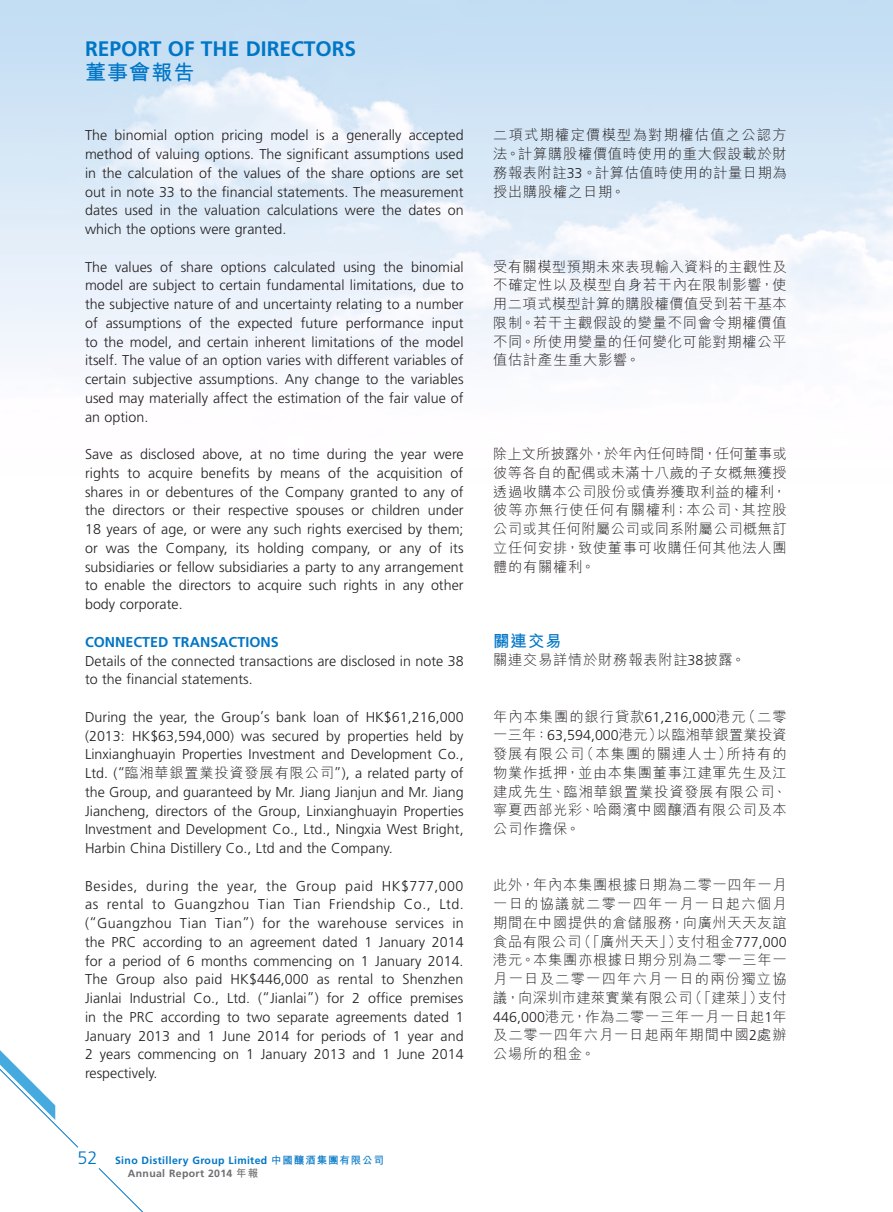
<style>
.page{position:relative;width:893px;height:1212px;background:#fff}
.page>*{position:absolute;margin:0;border:0;box-sizing:border-box;transform-origin:0 0}
.t1{font:700 21px "Frutiger LT Std";color:#0076c7}
.t2{font:700 21px "M Hei HK";letter-spacing:.055em;color:#0076c7}
.t3{font:300 18px "Frutiger LT Std";color:#0076c7}
.C_Heading_1{font:700 16.5px "M Hei HK";color:#0076c7}
.Body_Text{font:300 14.25px/18.8px "Frutiger LT Std";letter-spacing:.005em;color:#231f20;text-align:justify}
.C_Body_Text{font:300 14.25px/18.8px "M Hei HK";letter-spacing:.05em;color:#231f20;text-align:justify}
.Heading_1{font:700 14.25px "Frutiger LT Std";letter-spacing:.005em;color:#0076c7}
.t4{font:700 10.5px/12.8px "Frutiger LT Std";letter-spacing:.035em;color:#0076c7}
.s1{font-family:"M Hei HK"}
.s2{color:#6c6d70}
.s3{font-family:"M Hei HK";color:#6c6d70}
.s4{font-family:"Frutiger LT Std"}
</style>
<div class="page">
<svg style="left:0;top:1050px;width:79px;height:98px"></svg>
<svg style="left:98px;top:1168px;width:46px;height:44px"></svg>
<h1 class="t1" style="left:85px;top:36px;width:273px">REPORT OF THE DIRECTORS</h1>
<h1 class="t2" style="left:85px;top:57px;width:111px">董事會報告</h1>
<p class="Body_Text" style="left:85px;top:126px;width:380px">The binomial option pricing model is a generally accepted method of valuing options. The significant assumptions used in the calculation of the values of the share options are set out in note 33 to the financial statements. The measurement dates used in the valuation calculations were the dates on which the options were granted.</p>
<p class="Body_Text" style="left:85px;top:258px;width:380px">The values of share options calculated using the binomial model are subject to certain fundamental limitations, due to the subjective nature of and uncertainty relating to a number of assumptions of the expected future performance input to the model, and certain inherent limitations of the model itself. The value of an option varies with different variables of certain subjective assumptions. Any change to the variables used may materially affect the estimation of the fair value of an option.</p>
<p class="Body_Text" style="left:85px;top:445px;width:380px">Save as disclosed above, at no time during the year were rights to acquire benefits by means of the acquisition of shares in or debentures of the Company granted to any of the directors or their respective spouses or children under 18 years of age, or were any such rights exercised by them; or was the Company, its holding company, or any of its subsidiaries or fellow subsidiaries a party to any arrangement to enable the directors to acquire such rights in any other body corporate.</p>
<p class="Heading_1" style="left:85px;top:633px;width:195px">CONNECTED TRANSACTIONS</p>
<p class="Body_Text" style="left:85px;top:651px;width:380px">Details of the connected transactions are disclosed in note 38 to the financial statements.</p>
<p class="Body_Text" style="left:85px;top:708px;width:380px">During the year, the Group’s bank loan of HK$61,216,000 (2013: HK$63,594,000) was secured by properties held by Linxianghuayin Properties Investment and Development Co., Ltd. (“<span class="s1">臨湘華銀置業投資發展有限公司</span>”), a related party of the Group, and guaranteed by Mr. Jiang Jianjun and Mr. Jiang Jiancheng, directors of the Group, Linxianghuayin Properties Investment and Development Co., Ltd., Ningxia West Bright, Harbin China Distillery Co., Ltd and the Company.</p>
<p class="Body_Text" style="left:85px;top:876px;width:380px">Besides, during the year, the Group paid HK$777,000 as rental to Guangzhou Tian Tian Friendship Co., Ltd. (“Guangzhou Tian Tian”) for the warehouse services in the PRC according to an agreement dated 1 January 2014 for a period of 6 months commencing on 1 January 2014.<br>The Group also paid HK$446,000 as rental to Shenzhen Jianlai Industrial Co., Ltd. (“Jianlai”) for 2 office premises in the PRC according to two separate agreements dated 1<br>January 2013 and 1 June 2014 for periods of 1 year and 2 years commencing on 1 January 2013 and 1 June 2014 respectively.</p>
<p class="t3" style="left:77px;top:1147px;width:22px">52</p>
<p class="t4" style="left:128px;top:1154px;width:258px;text-indent:-13px">Sino Distillery Group Limited <span class="s1">中國釀酒集團有限公司<br></span><span class="s2">Annual Report 2014</span> <span class="s3">年報</span></p>
<p class="C_Body_Text" style="left:493px;top:125px;width:295px">二項式期權定價模型為對期權估值之公認方法。計算購股權價值時使用的重大假設載於財務報表附註<span class="s4">33</span>。計算估值時使用的計量日期為授出購股權之日期。</p>
<p class="C_Body_Text" style="left:493px;top:257px;width:295px">受有關模型預期未來表現輸入資料的主觀性及不確定性以及模型自身若干內在限制影響，使用二項式模型計算的購股權價值受到若干基本限制。若干主觀假設的變量不同會令期權價值不同。所使用變量的任何變化可能對期權公平值估計產生重大影響。</p>
<p class="C_Body_Text" style="left:493px;top:444px;width:295px">除上文所披露外，於年內任何時間，任何董事或彼等各自的配偶或未滿十八歲的子女概無獲授透過收購本公司股份或債券獲取利益的權利，彼等亦無行使任何有關權利；本公司、其控股公司或其任何附屬公司或同系附屬公司概無訂立任何安排，致使董事可收購任何其他法人團體的有關權利。</p>
<p class="C_Heading_1" style="left:493px;top:628px;width:70px">關連交易</p>
<p class="C_Body_Text" style="left:493px;top:650px;width:254px">關連交易詳情於財務報表附註<span class="s4">38</span>披露。</p>
<p class="C_Body_Text" style="left:493px;top:707px;width:295px">年內本集團的銀行貸款<span class="s4">61,216,000</span>港元（二零一三年：<span class="s4">63,594,000</span>港元）以臨湘華銀置業投資發展有限公司（本集團的關連人士）所持有的物業作抵押，並由本集團董事江建軍先生及江建成先生、臨湘華銀置業投資發展有限公司、寧夏西部光彩、哈爾濱中國釀酒有限公司及本公司作擔保。</p>
<p class="C_Body_Text" style="left:493px;top:875px;width:295px">此外，年內本集團根據日期為二零一四年一月一日的協議就二零一四年一月一日起六個月期間在中國提供的倉儲服務，向廣州天天友誼食品有限公司（「廣州天天」）支付租金<span class="s4">777,000</span>港元。本集團亦根據日期分別為二零一三年一月一日及二零一四年六月一日的兩份獨立協議，向深圳市建萊實業有限公司（「建萊」）支付<span class="s4">446,000</span>港元，作為二零一三年一月一日起<span class="s4">1</span>年及二零一四年六月一日起兩年期間中國<span class="s4">2</span>處辦公場所的租金。</p>
</div>
